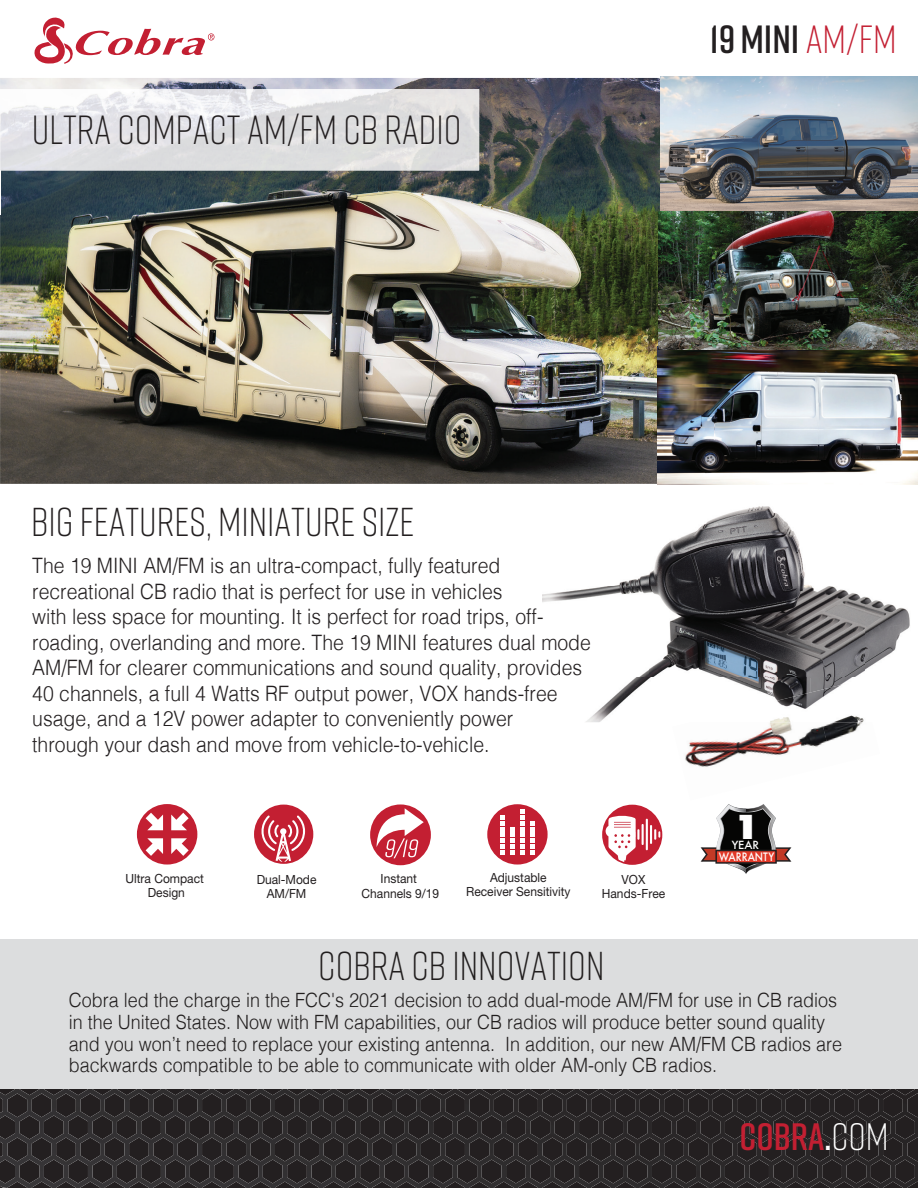
<style>
.page{position:relative;width:918px;height:1188px;background:#fff}
.page>*{position:absolute;margin:0;border:0;box-sizing:border-box;transform-origin:0 0}
.t1{font:300 40.65px "Rift";color:#231f20}
.t2{font:300 40.35px "Rift";color:#231f20}
.t3{font:300 40.35px "Rift";color:#211e1e}
.t4{font:600 39.3px "Rift";color:#231f20}
.t5{font:600 38.1px "Rift";color:#c31f32}
.t6{font:800 condensed 32.1px "Futura";color:#fff;scale:1.35 1}
.t7{font:300 21.15px/25.5px "Helvetica";color:#231f20;scale:.92 1}
.t8{font:300 19.65px/21.6px "Helvetica";color:#211e1e;scale:.92 1}
.t9{font:12.6px/14.4px "Helvetica Neue LT Std";color:#231f20;text-align:center;scale:.95 1}
.t10{font:500 11.25px "Futura";color:#fff;scale:.87 1}
.t11{font:500 10.95px "Futura";color:#fff}
.s1{font-weight:300;color:#c31f32}
.s2{color:#fff}
.s3{font-weight:300;color:#fff}
</style>
<div class="page">
<img style="left:0;top:78px;width:660px;height:406px">
<img style="left:542px;top:506px;width:322px;height:171px">
<img style="left:864px;top:596px;width:46px;height:76px">
<img style="left:586px;top:677px;width:225px;height:45px">
<img style="left:811px;top:677px;width:42px;height:3px">
<img style="left:0;top:1088px;width:918px;height:100px">
<svg style="left:34px;top:17px;width:180px;height:47px"></svg>
<hr style="left:0;top:93px;width:1px;height:122px;background:#fff">
<svg style="left:700px;top:804px;width:92px;height:70px"></svg>
<div style="left:715px;top:850px;width:62px;height:14px;background:#e23928;border:2px solid #231f20"></div>
<img style="left:658px;top:346px;width:260px;height:139px">
<img style="left:660px;top:76px;width:258px;height:135px">
<img style="left:659px;top:211px;width:259px;height:139px">
<img style="left:685px;top:722px;width:137px;height:45px">
<img style="left:822px;top:722px;width:41px;height:22px">
<img style="left:690px;top:680px;width:174px;height:42px">
<div style="left:487px;top:804px;width:61px;height:61px;background:#c31f32;border-radius:50%"></div>
<svg style="left:500px;top:809px;width:35px;height:46px"></svg>
<div style="left:370px;top:804px;width:61px;height:61px;background:#c31f32;border-radius:50%"></div>
<svg style="left:377px;top:808px;width:47px;height:50px"></svg>
<div style="left:137px;top:804px;width:60px;height:61px;background:#c31f32;border-radius:50%"></div>
<svg style="left:171px;top:813px;width:18px;height:17px"></svg>
<svg style="left:146px;top:813px;width:17px;height:17px"></svg>
<svg style="left:171px;top:838px;width:18px;height:18px"></svg>
<svg style="left:146px;top:838px;width:17px;height:18px"></svg>
<div style="left:602px;top:805px;width:60px;height:60px;background:#c31f32;border-radius:50%"></div>
<hr style="left:642px;top:824px;width:2px;height:21px;background:#fff">
<hr style="left:646px;top:819px;width:2px;height:31px;background:#fff">
<svg style="left:650px;top:825px;width:11px;height:19px"></svg>
<svg style="left:606px;top:815px;width:36px;height:48px"></svg>
<div style="left:254px;top:805px;width:59px;height:59px;background:#c31f32;border-radius:50%"></div>
<svg style="left:259px;top:815px;width:46px;height:47px"></svg>
<div style="left:0;top:939px;width:918px;height:149px;background:#dcddde"></div>
<img style="left:1px;top:89px;width:478px;height:81px">
<svg style="left:0;top:89px;width:1px;height:81px"></svg>
<h1 class="t1" style="left:32px;top:102px;width:431px">ULTRA COMPACT AM/FM CB RADIO</h1>
<h3 class="t4" style="left:710px;top:12px;width:188px">19 MINI <span class="s1">AM/FM</span></h3>
<h2 class="t2" style="left:31px;top:494px;width:385px">BIG FEATURES, MINIATURE SIZE</h2>
<p class="t7" style="left:32px;top:552px;width:609px">The 19 MINI AM/FM is an ultra-compact, fully featured recreational CB radio that is perfect for use in vehicles<br>with less space for mounting. It is perfect for road trips, off&shy;roading, overlanding and more. The 19 MINI features dual mode AM/FM for clearer communications and sound quality, provides 40 channels, a full 4 Watts RF output power, VOX hands-free usage, and a 12V power adapter to conveniently power<br>through your dash and move from vehicle-to-vehicle.</p>
<p class="t9" style="left:466px;top:870px;width:111px">Adjustable<br>Receiver Sensitivity</p>
<p class="t9" style="left:126px;top:871px;width:84px">Ultra Compact<br>Design</p>
<p class="t9" style="left:602px;top:872px;width:68px">VOX<br>Hands-Free</p>
<p class="t9" style="left:362px;top:872px;width:83px">Instant<br>Channels 9/19</p>
<p class="t9" style="left:257px;top:872px;width:64px">Dual-Mode<br>AM/FM</p>
<h3 class="t6" style="left:733px;top:805px;width:21px">1</h3>
<p class="t10" style="left:719px;top:849px;width:65px">WARRANTY</p>
<p class="t11" style="left:732px;top:837px;width:29px">YEAR</p>
<h2 class="t3" style="left:318px;top:937px;width:288px">COBRA CB INNOVATION</h2>
<p class="t8" style="left:69px;top:988px;width:842px">Cobra led the charge in the FCC's 2021 decision to add dual-mode AM/FM for use in CB radios in the United States. Now with FM capabilities, our CB radios will produce better sound quality and you won’t need to replace your existing antenna. In addition, our new AM/FM CB radios are backwards compatible to be able to communicate with older AM-only CB radios.</p>
<h3 class="t5" style="left:740px;top:1110px;width:151px">COBRA<span class="s2">.</span><span class="s3">COM</span></h3>
</div>
